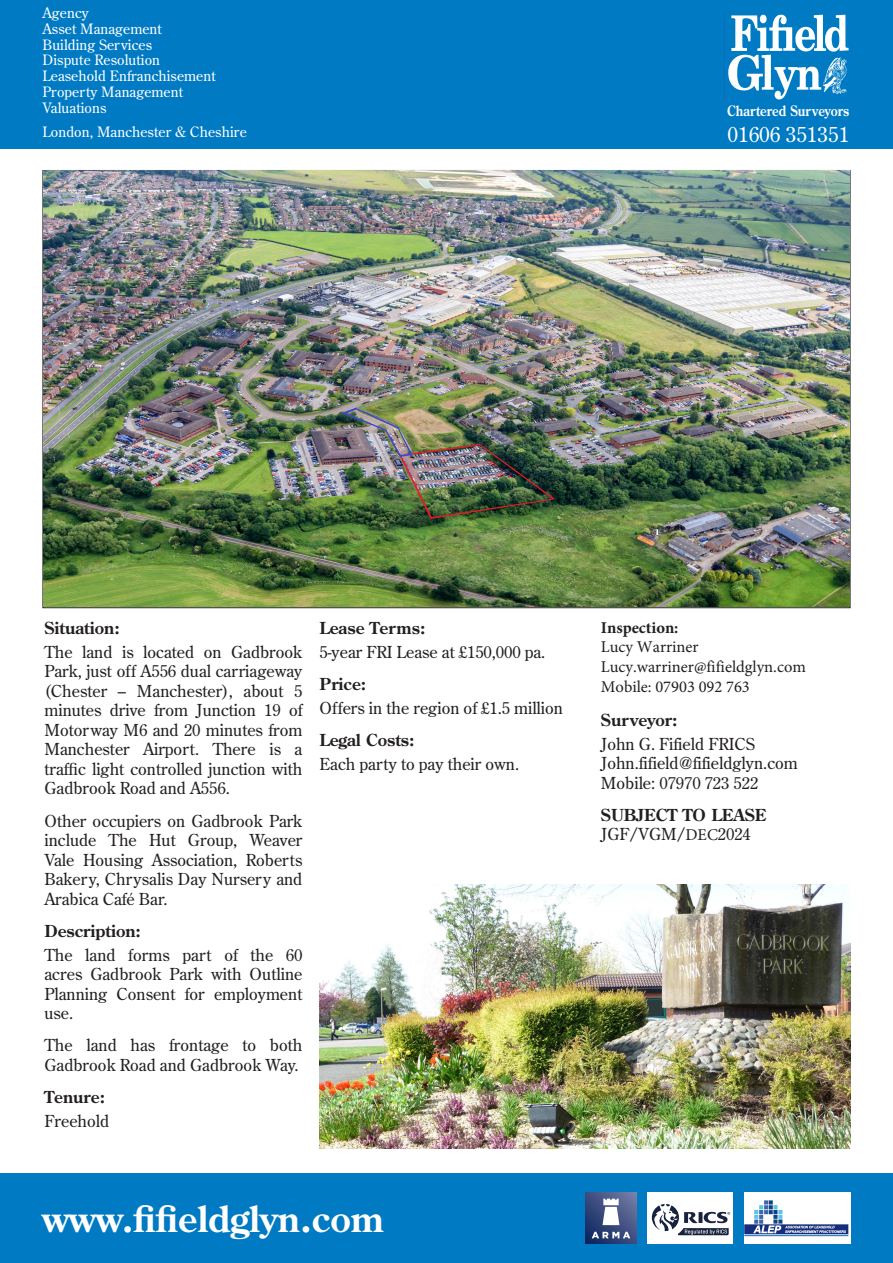
<style>
.page{position:relative;width:893px;height:1263px;background:#fff}
.page>*{position:absolute;margin:0;border:0;box-sizing:border-box;transform-origin:0 0}
.t1{font:700 36px "Century Old Style";color:#fff}
.t2{font:21px "Century Old Style";letter-spacing:.005em;color:#fff}
.t3{font:16.5px/19.5px "Century Old Style";color:#231f20;text-align:justify}
.t4{font:700 16.5px/19.5px "Century Old Style";color:#231f20}
.t5{font:16.5px/19.8px "Minion Pro";color:#231f20}
.t6{font:700 16.5px "Minion Pro";color:#231f20}
.t7{font:14.25px/15.8px "Century Old Style";letter-spacing:.005em;color:#fff}
.t8{font:700 14.25px "Century Old Style";color:#fff;scale:.86 1}
.s1{font-weight:400}
.s2{font-family:"Minion Pro";font-weight:400}
</style>
<div class="page">
<div style="left:0;top:0;width:893px;height:149px;background:#007ac2"></div>
<img style="left:724px;top:11px;width:125px;height:89px">
<img style="left:319px;top:884px;width:531px;height:264px">
<div style="left:0;top:1174px;width:893px;height:89px;background:#007ac2"></div>
<img style="left:585px;top:1193px;width:51px;height:51px">
<div style="left:648px;top:1193px;width:85px;height:51px;background:#fff"></div>
<svg style="left:652px;top:1204px;width:78px;height:31px"></svg>
<img style="left:744px;top:1193px;width:106px;height:51px">
<img style="left:43px;top:171px;width:806px;height:436px">
<p class="t7" style="left:43px;top:5px;width:175px">Agency<br>Asset Management<br>Building Services<br>Dispute Resolution<br>Leasehold Enfranchisement<br>Property Management<br>Valuations</p>
<p class="t7" style="left:43px;top:124px;width:206px">London, Manchester &amp; Cheshire</p>
<p class="t8" style="left:727px;top:102px;width:143px">Chartered Surveyors</p>
<p class="t2" style="left:727px;top:121px;width:123px">01606 351351</p>
<p class="t4" style="left:44px;top:618px;width:77px">Situation:</p>
<p class="t3" style="left:44px;top:642px;width:259px">The land is located on Gadbrook Park, just off A556 dual carriageway (Chester – Manchester), about 5 minutes drive from Junction 19 of Motorway M6 and 20 minutes from Manchester Airport. There is a traffic light controlled junction with Gadbrook Road and A556.</p>
<p class="t3" style="left:44px;top:811px;width:259px">Other occupiers on Gadbrook Park include The Hut Group, Weaver Vale Housing Association, Roberts Bakery, Chrysalis Day Nursery and Arabica Café Bar.</p>
<p class="t4" style="left:44px;top:921px;width:98px">Description:</p>
<p class="t3" style="left:44px;top:945px;width:259px">The land forms part of the 60 acres Gadbrook Park with Outline Planning Consent for employment use.</p>
<p class="t3" style="left:44px;top:1035px;width:259px">The land has frontage to both<br>Gadbrook Road and Gadbrook Way.</p>
<p class="t4" style="left:44px;top:1087px;width:62px">Tenure:</p>
<p class="t3" style="left:44px;top:1111px;width:66px">Freehold</p>
<p class="t4" style="left:319px;top:618px;width:108px">Lease Terms:</p>
<p class="t3" style="left:319px;top:642px;width:227px">5-year FRI Lease at £150,000 pa.</p>
<p class="t4" style="left:319px;top:674px;width:48px">Price:</p>
<p class="t3" style="left:319px;top:698px;width:245px">Offers in the region of £1.5 million</p>
<p class="t4" style="left:319px;top:730px;width:97px">Legal Costs:</p>
<p class="t3" style="left:319px;top:754px;width:201px">Each party to pay their own.</p>
<h1 class="t1" style="left:43px;top:1195px;width:343px">www.fifieldglyn.com</h1>
<p class="t6" style="left:601px;top:616px;width:79px">Inspection:</p>
<p class="t5" style="left:601px;top:637px;width:206px">Lucy Warriner<br>Lucy.warriner@fifieldglyn.com<br>Mobile: 07903 092 763</p>
<p class="t4" style="left:601px;top:710px;width:78px">Surveyor:</p>
<p class="t3" style="left:601px;top:733px;width:198px;text-align:left">John G. Fifield FRICS<br>John.fifield@fifieldglyn.com<br>Mobile: 07970 723 522</p>
<p class="t4" style="left:601px;top:805px;width:167px">SUBJECT TO LEASE<br><span class="s1">JGF/VGM/</span><span class="s2">DEC</span><span class="s1">2024</span></p>
</div>
